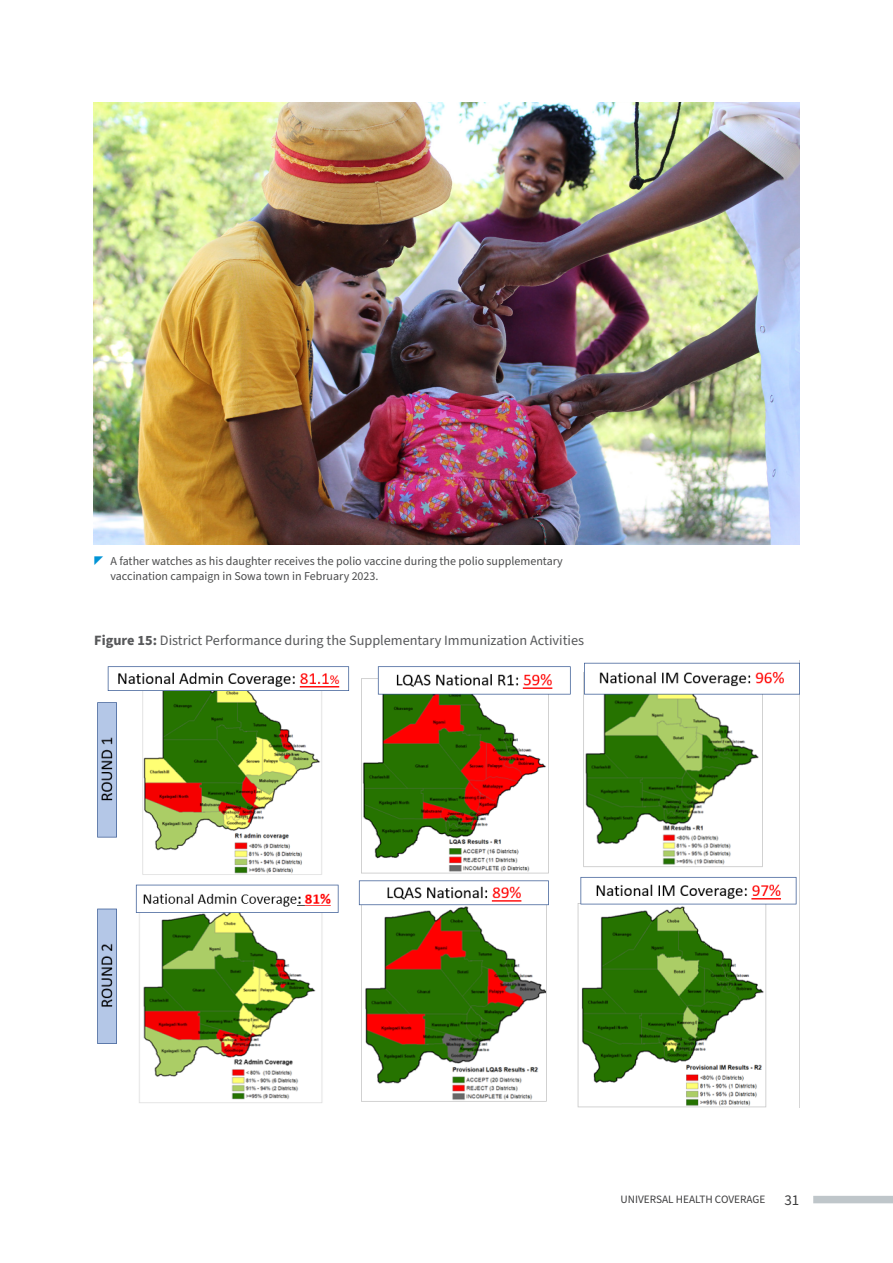
<style>
.page{position:relative;width:893px;height:1263px;background:#fff}
.page>*{position:absolute;margin:0;border:0;box-sizing:border-box;transform-origin:0 0}
.t1{font:15px "Source Sans Pro";color:#3e3e3f}
.Caption_Span{font:14.25px "Source Sans Pro";color:#57585a}
.t2{font:12px/15px "Source Sans Pro";color:#4b4c4d}
.t3{font:11.25px "Source Sans Pro";color:#3e3e3f}
.s1{font-weight:700}
</style>
<div class="page">
<img style="left:94px;top:102px;width:705px;height:442px">
<img style="left:97px;top:662px;width:702px;height:445px">
<div style="left:813px;top:1196px;width:80px;height:7px;background:#bfc6ca"></div>
<p class="t2" style="left:111px;top:553px;width:454px">A father watches as his daughter receives the polio vaccine during the polio supplementary vaccination campaign in Sowa town in February 2023.</p>
<p class="Caption_Span" style="left:94px;top:630px;width:491px"><span class="s1">Figure 15:</span> District Performance during the Supplementary Immunization Activities</p>
<p class="t3" style="left:620px;top:1192px;width:146px">UNIVERSAL HEALTH COVERAGE</p>
<p class="t1" style="left:784px;top:1189px;width:16px">31</p>
</div>
